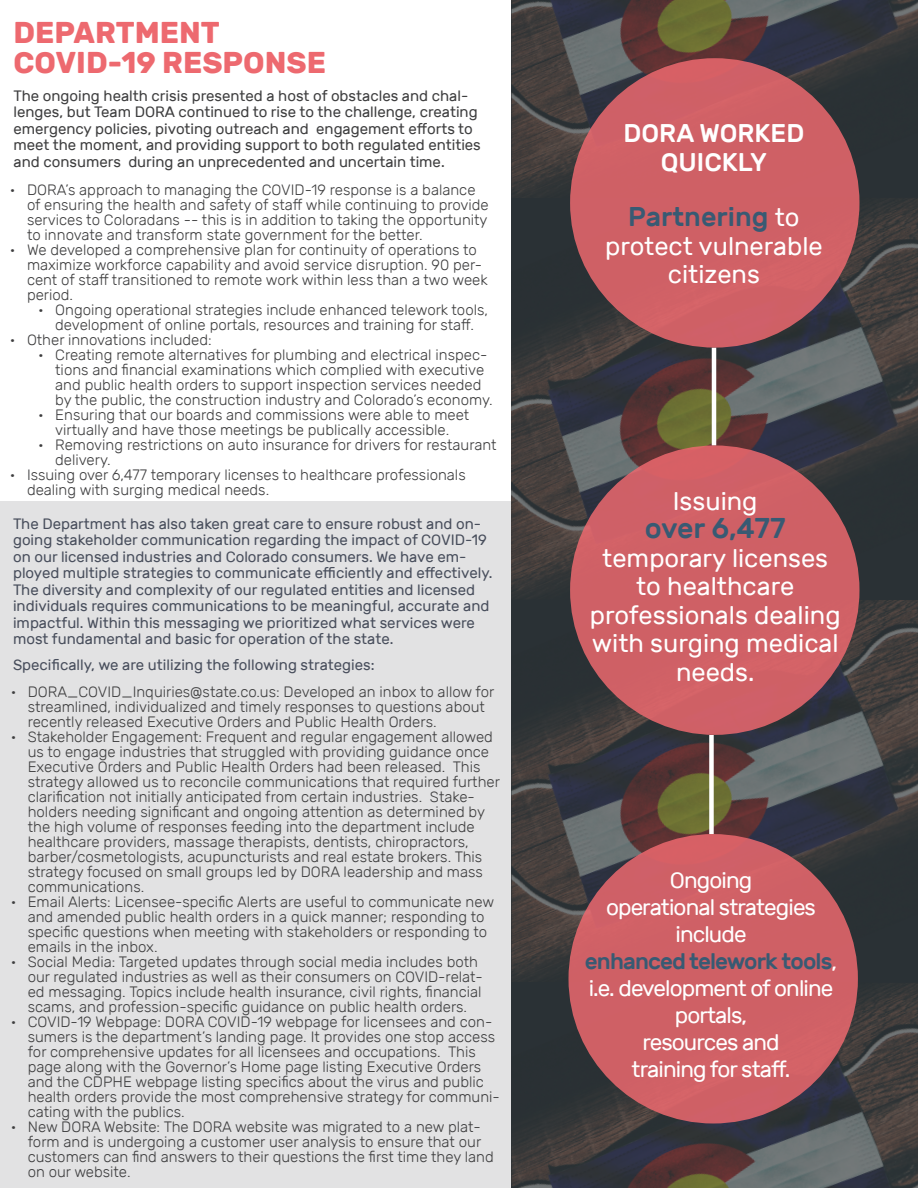
<style>
.page{position:relative;width:918px;height:1188px;background:#fff}
.page>*{position:absolute;margin:0;border:0;box-sizing:border-box;transform-origin:0 0}
.Sub_Info_Black{font:700 30px/30px "Rubik";color:#ed696f}
.Sub_Info_Black-2{font:500 28.5px "Rubik";letter-spacing:-.02em;color:#385a73}
.Sub_Info_Black-3{font:500 27px "Rubik";color:#385a73}
.Sub_Info_Black-4{font:25.5px/28.5px "Rubik";color:#fff;text-align:center}
.Sub_Info_Black-5{font:500 25.5px/28.5px "Rubik";color:#fff;text-align:center}
.t1{font:22.5px/27px "Rubik";letter-spacing:-.04em;color:#fff;text-align:center}
.t2{font:300 15px/15px "Rubik";color:#3e3e3f}
.t3{font:15px/16.5px "Rubik";color:#484e5c}
.t4{font:15px/16.5px "Rubik";color:#3e3e3f}
.s1{font-weight:400;font-size:25.5px;color:#fff}
.s2{font-weight:500;color:#385a73}
</style>
<div class="page">
<div style="left:0;top:501px;width:512px;height:687px;background:#e2e2e3"></div>
<svg style="left:512px;top:0;width:406px;height:1188px;background:#414041"></svg>
<hr style="left:712px;top:348px;width:4px;height:98px;background:#fff">
<div style="left:709px;top:735px;width:5px;height:99px;background:#fff"></div>
<div style="left:570px;top:58px;width:290px;height:290px;background:#cf6066;border-radius:50%"></div>
<div style="left:570px;top:445px;width:290px;height:290px;background:#cf6066;border-radius:50%"></div>
<div style="left:568px;top:834px;width:290px;height:290px;background:#cf6066;border-radius:50%"></div>
<p class="Sub_Info_Black" style="left:14px;top:17px;width:314px">DEPARTMENT<br>COVID-19 RESPONSE</p>
<p class="t4" style="left:13px;top:88px;width:469px">The ongoing health crisis presented a host of obstacles and chal&shy;lenges, but Team DORA continued to rise to the challenge, creating emergency policies, pivoting outreach and engagement efforts to meet the moment, and providing support to both regulated entities and consumers during an unprecedented and uncertain time.</p>
<p class="t2" style="left:27px;top:183px;width:463px;text-indent:-17px">• DORA’s approach to managing the COVID-19 response is a balance of ensuring the health and safety of staff while continuing to provide services to Coloradans -- this is in addition to taking the opportunity to innovate and transform state government for the better.</p>
<p class="t2" style="left:27px;top:243px;width:462px;text-indent:-17px">• We developed a comprehensive plan for continuity of operations to maximize workforce capability and avoid service disruption. 90 per&shy;cent of staff transitioned to remote work within less than a two week period.</p>
<p class="t2" style="left:38px;top:303px;width:451px;text-align:center">• Ongoing operational strategies include enhanced telework tools, development of online portals, resources and training for staff.</p>
<p class="t2" style="left:10px;top:333px;width:203px">• Other innovations included:</p>
<p class="t2" style="left:55px;top:348px;width:439px;text-indent:-17px">• Creating remote alternatives for plumbing and electrical inspec&shy;tions and financial examinations which complied with executive and public health orders to support inspection services needed by the public, the construction industry and Colorado’s economy.</p>
<p class="t2" style="left:38px;top:408px;width:433px;text-align:center">• Ensuring that our boards and commissions were able to meet virtually and have those meetings be publically accessible.</p>
<p class="t2" style="left:55px;top:438px;width:443px;text-indent:-17px">• Removing restrictions on auto insurance for drivers for restaurant delivery.</p>
<p class="t2" style="left:27px;top:468px;width:440px;text-indent:-17px">• Issuing over 6,477 temporary licenses to healthcare professionals dealing with surging medical needs.</p>
<p class="t3" style="left:13px;top:516px;width:481px">The Department has also taken great care to ensure robust and on&shy;going stakeholder communication regarding the impact of COVID-19 on our licensed industries and Colorado consumers. We have em&shy;ployed multiple strategies to communicate efficiently and effectively.<br>The diversity and complexity of our regulated entities and licensed individuals requires communications to be meaningful, accurate and impactful. Within this messaging we prioritized what services were most fundamental and basic for operation of the state.</p>
<p class="t3" style="left:13px;top:657px;width:363px">Specifically, we are utilizing the following strategies:</p>
<p class="t2" style="left:28px;top:684px;width:468px;text-indent:-17px">• DORA_COVID_Inquiries@state.co.us: Developed an inbox to allow for streamlined, individualized and timely responses to questions about recently released Executive Orders and Public Health Orders.</p>
<p class="t2" style="left:28px;top:729px;width:474px;text-indent:-17px">• Stakeholder Engagement: Frequent and regular engagement allowed us to engage industries that struggled with providing guidance once Executive Orders and Public Health Orders had been released. This strategy allowed us to reconcile communications that required further clarification not initially anticipated from certain industries. Stake&shy;holders needing significant and ongoing attention as determined by the high volume of responses feeding into the department include healthcare providers, massage therapists, dentists, chiropractors, barber/cosmetologists, acupuncturists and real estate brokers. This strategy focused on small groups led by DORA leadership and mass communications.</p>
<p class="t2" style="left:28px;top:894px;width:468px;text-indent:-17px">• Email Alerts: Licensee-specific Alerts are useful to communicate new and amended public health orders in a quick manner; responding to specific questions when meeting with stakeholders or responding to emails in the inbox.</p>
<p class="t2" style="left:28px;top:954px;width:456px;text-indent:-17px">• Social Media: Targeted updates through social media includes both our regulated industries as well as their consumers on COVID-relat&shy;ed messaging. Topics include health insurance, civil rights, financial scams, and profession-specific guidance on public health orders.</p>
<p class="t2" style="left:28px;top:1014px;width:474px;text-indent:-17px">• COVID-19 Webpage: DORA COVID-19 webpage for licensees and con&shy;sumers is the department’s landing page. It provides one stop access for comprehensive updates for all licensees and occupations. This page along with the Governor’s Home page listing Executive Orders and the CDPHE webpage listing specifics about the virus and public health orders provide the most comprehensive strategy for communi&shy;cating with the publics.</p>
<p class="t2" style="left:28px;top:1119px;width:468px;text-indent:-17px">• New DORA Website: The DORA website was migrated to a new plat&shy;form and is undergoing a customer user analysis to ensure that our customers can find answers to their questions the first time they land on our website.</p>
<p class="Sub_Info_Black-5" style="left:624px;top:120px;width:182px">DORA WORKED<br>QUICKLY</p>
<p class="Sub_Info_Black-3" style="left:628px;top:202px;width:173px">Partnering <span class="s1">to</span></p>
<p class="Sub_Info_Black-4" style="left:605px;top:232px;width:219px">protect vulnerable citizens</p>
<p class="Sub_Info_Black-4" style="left:673px;top:487px;width:86px">Issuing</p>
<p class="Sub_Info_Black-2" style="left:645px;top:512px;width:142px">over 6,477</p>
<p class="Sub_Info_Black-4" style="left:590px;top:544px;width:252px">temporary licenses to healthcare professionals dealing with surging medical needs.</p>
<p class="t1" style="left:670px;top:868px;width:84px">Ongoing</p>
<p class="t1" style="left:606px;top:895px;width:211px">operational strategies include</p>
<p class="t1" style="left:585px;top:949px;width:254px"><span class="s2">enhanced telework tools</span>, i.e. development of online portals,</p>
<p class="t1" style="left:642px;top:1030px;width:139px">resources and</p>
<p class="t1" style="left:632px;top:1057px;width:160px">training for staff.</p>
</div>
